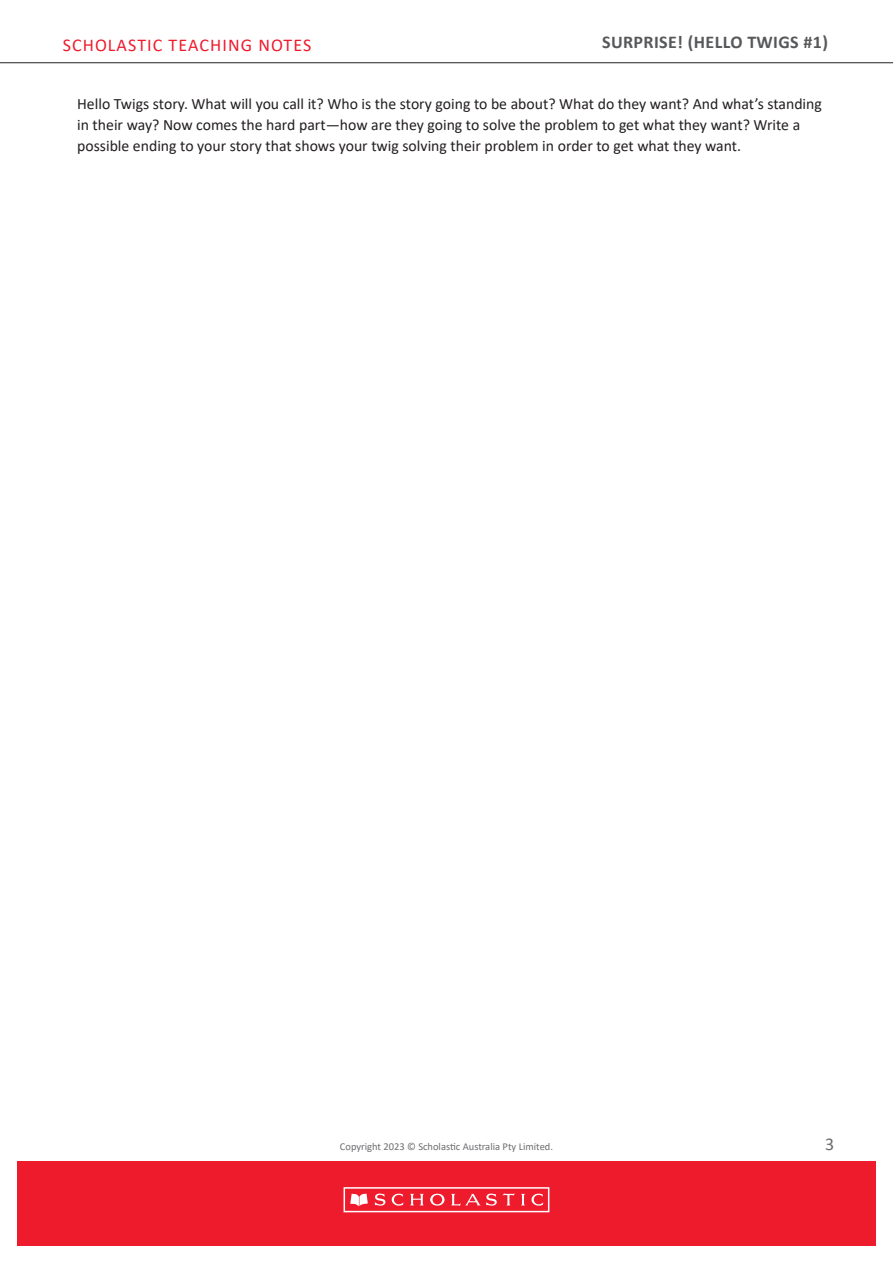
<style>
.page{position:relative;width:893px;height:1263px;background:#fff}
.page>*{position:absolute;margin:0;border:0;box-sizing:border-box;transform-origin:0 0}
.t1{font:18px "Calibri";letter-spacing:.06em;color:#ee1b2d}
.t2{font:700 18px "Calibri";letter-spacing:.02em;color:#57585a}
.t3{font:18px "Calibri";color:#6c6d70}
.Bullet_points_copy_2{font:15.75px/21px "Calibri";color:#231f20}
.t4{font:10.5px "Calibri";color:#6c6d70}
</style>
<div class="page">
<hr style="left:0;top:62px;width:893px;height:1px;background:#231f20">
<div style="left:17px;top:1161px;width:859px;height:85px;background:#ee1b2d"></div>
<div style="left:344px;top:1187px;width:205px;height:25px;border:2px solid #fff"></div>
<svg style="left:350px;top:1193px;width:18px;height:13px"></svg>
<svg style="left:375px;top:1193px;width:28px;height:13px"></svg>
<svg style="left:410px;top:1194px;width:14px;height:11px"></svg>
<svg style="left:521px;top:1194px;width:4px;height:11px"></svg>
<svg style="left:531px;top:1193px;width:12px;height:13px"></svg>
<svg style="left:430px;top:1194px;width:15px;height:11px"></svg>
<svg style="left:451px;top:1193px;width:64px;height:13px"></svg>
<p class="t1" style="left:63px;top:32px;width:250px">SCHOLASTIC TEACHING NOTES</p>
<p class="t2" style="left:602px;top:30px;width:227px">SURPRISE! (HELLO TWIGS #1)</p>
<p class="Bullet_points_copy_2" style="left:77px;top:93px;width:746px">Hello Twigs story. What will you call it? Who is the story going to be about? What do they want? And what’s standing in their way? Now comes the hard part—how are they going to solve the problem to get what they want? Write a</p>
<p class="Bullet_points_copy_2" style="left:77px;top:135px;width:665px">possible ending to your story that shows your twig solving their problem in order to get what they want.</p>
<p class="t4" style="left:340px;top:1139px;width:215px">Copyright 2023 © Scholastic Australia Pty Limited.</p>
<p class="t3" style="left:825px;top:1131px;width:11px">3</p>
</div>
